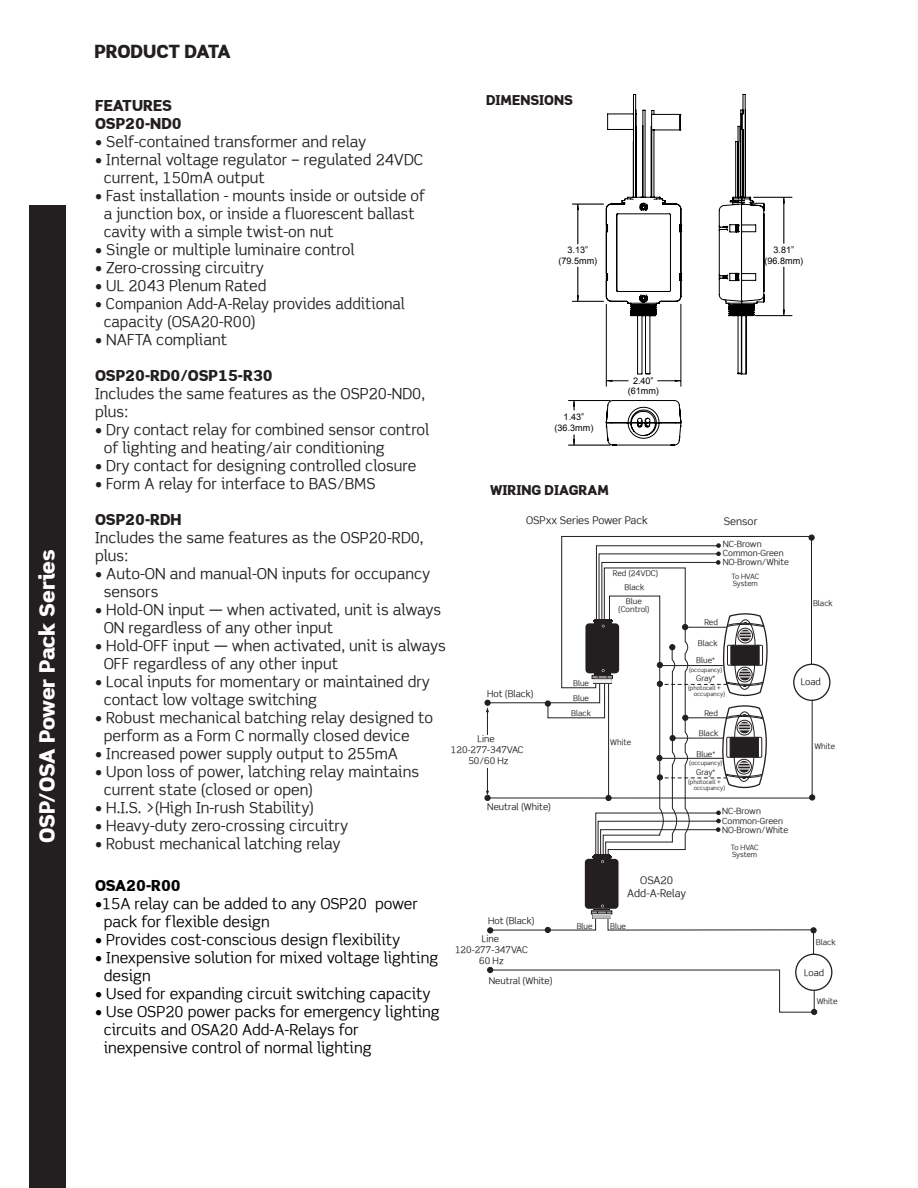
<style>
.page{position:relative;width:918px;height:1188px;background:#fff}
.page>*{position:absolute;margin:0;border:0;box-sizing:border-box;transform-origin:0 0}
.Sidebar_Title{font:900 21px "Scene Alt";color:#fff}
.t1{font:900 18px "Scene Alt";letter-spacing:-.02em;color:#231f20}
.Bullets{font:15px/18px "Scene Alt";color:#231f20}
.Bullets-2{font:15px/18px "Scene Alt";color:#000}
.Bullets-3{font:900 15px "Scene Alt";color:#231f20}
.Head{font:900 15px "Scene Alt";color:#000}
.Head-2{font:900 15px "Scene Alt";color:#231f20}
.Head-3{font:900 13.5px "Scene Alt";color:#231f20}
.t2{font:10.5px/12.6px "Scene";color:#231f20;text-align:center}
.t3{font:9.15px "Scene";color:#231f20}
.t4{font:9.15px/10.9px "Scene Alt";color:#231f20;text-align:center}
.t5{font:9px/10.4px "Arial";color:#000;text-align:center}
.t6{font:8.55px/18.3px "Scene";color:#231f20}
.t7{font:7.8px/7.8px "Scene";color:#231f20;text-align:center}
.t8{font:7.2px/7.2px "Scene";letter-spacing:-.02em;color:#231f20}
.t9{font:5.85px/5.8px "Scene";color:#231f20}
.s1{font-family:"Scene Alt"}
.s2{font-family:"Scene"}
</style>
<div class="page">
<div style="left:30px;top:206px;width:36px;height:982px;background:#231f20"></div>
<hr style="left:568px;top:445px;width:43px;height:1px;background:#000">
<hr style="left:568px;top:400px;width:43px;height:1px;background:#000">
<svg style="left:573px;top:435px;width:2px;height:10px"></svg>
<svg style="left:573px;top:401px;width:2px;height:9px"></svg>
<svg style="left:606px;top:400px;width:76px;height:46px"></svg>
<hr style="left:578px;top:267px;width:1px;height:34px;background:#000">
<hr style="left:578px;top:204px;width:1px;height:40px;background:#000">
<hr style="left:572px;top:301px;width:32px;height:1px;background:#000">
<hr style="left:572px;top:204px;width:32px;height:1px;background:#000">
<svg style="left:577px;top:295px;width:2px;height:6px"></svg>
<svg style="left:577px;top:204px;width:2px;height:6px"></svg>
<hr style="left:784px;top:197px;width:1px;height:47px;background:#000">
<hr style="left:784px;top:267px;width:1px;height:49px;background:#000">
<hr style="left:753px;top:197px;width:39px;height:1px;background:#000">
<hr style="left:755px;top:315px;width:37px;height:1px;background:#000">
<svg style="left:783px;top:197px;width:2px;height:6px"></svg>
<svg style="left:783px;top:310px;width:2px;height:6px"></svg>
<svg style="left:719px;top:94px;width:45px;height:280px"></svg>
<hr style="left:606px;top:304px;width:1px;height:83px;background:#000">
<hr style="left:681px;top:304px;width:1px;height:83px;background:#000">
<svg style="left:607px;top:380px;width:74px;height:2px"></svg>
<svg style="left:606px;top:94px;width:75px;height:280px"></svg>
<div style="left:793px;top:664px;width:38px;height:37px;border:1px solid #231f20;border-radius:50%"></div>
<div style="left:795px;top:954px;width:37px;height:37px;border:1px solid #231f20;border-radius:50%"></div>
<svg style="left:487px;top:967px;width:330px;height:48px"></svg>
<div style="left:585px;top:859px;width:34px;height:50px;background:#231f20;border-radius:4px"></div>
<svg style="left:485px;top:535px;width:330px;height:329px"></svg>
<svg style="left:487px;top:905px;width:329px;height:50px"></svg>
<p class="Sidebar_Title" style="left:34px;top:843px;width:295px;rotate:-90deg">OSP/OSA Power Pack Series</p>
<p class="t1" style="left:94px;top:40px;width:138px">PRODUCT DATA</p>
<p class="Head-3" style="left:486px;top:91px;width:88px">DIMENSIONS</p>
<p class="Head-2" style="left:95px;top:96px;width:78px">FEATURES</p>
<p class="Bullets-3" style="left:95px;top:114px;width:88px">OSP20-ND0</p>
<p class="Bullets" style="left:95px;top:132px;width:273px">• Self-contained transformer and relay</p>
<p class="Bullets" style="left:104px;top:150px;width:321px;text-indent:-9px">• Internal voltage regulator – regulated 24VDC current, 150mA output</p>
<p class="Bullets" style="left:104px;top:186px;width:323px;text-indent:-9px">• Fast installation - mounts inside or outside of a junction box, or inside a fluorescent ballast cavity with a simple twist-on nut</p>
<p class="Bullets" style="left:95px;top:240px;width:261px">• Single or multiple luminaire control</p>
<p class="Bullets" style="left:95px;top:258px;width:171px">• Zero-crossing circuitry</p>
<p class="Bullets" style="left:95px;top:276px;width:173px">• UL 2043 Plenum Rated</p>
<p class="Bullets" style="left:104px;top:294px;width:303px;text-indent:-9px">• Companion Add-A-Relay provides additional capacity (OSA20-R00)</p>
<p class="Bullets" style="left:95px;top:330px;width:134px">• NAFTA compliant</p>
<p class="Bullets-3" style="left:95px;top:366px;width:179px">OSP20-RD0/OSP15-R30</p>
<p class="Bullets" style="left:95px;top:384px;width:332px">Includes the same features as the OSP20-ND0,</p>
<p class="Bullets" style="left:95px;top:402px;width:35px">plus:</p>
<p class="Bullets" style="left:104px;top:420px;width:327px;text-indent:-9px">• Dry contact relay for combined sensor control of lighting and heating/air conditioning</p>
<p class="Bullets" style="left:95px;top:456px;width:323px">• Dry contact for designing controlled closure</p>
<p class="Bullets" style="left:95px;top:474px;width:282px">• Form A relay for interface to BAS/BMS</p>
<p class="Bullets-3" style="left:95px;top:510px;width:88px">OSP20-RDH</p>
<p class="Bullets" style="left:95px;top:528px;width:330px">Includes the same features as the OSP20-RD0,</p>
<p class="Bullets" style="left:95px;top:546px;width:35px">plus:</p>
<p class="Bullets" style="left:104px;top:564px;width:328px;text-indent:-9px">• Auto-ON and manual-ON inputs for occupancy sensors</p>
<p class="Bullets" style="left:104px;top:600px;width:339px;text-indent:-9px">• Hold-ON input — when activated, unit is always<br>ON regardless of any other input</p>
<p class="Bullets" style="left:104px;top:636px;width:344px;text-indent:-9px">• Hold-OFF input — when activated, unit is always<br>OFF regardless of any other input</p>
<p class="Bullets" style="left:104px;top:672px;width:328px;text-indent:-9px">• Local inputs for momentary or maintained dry contact low voltage switching</p>
<p class="Bullets" style="left:104px;top:708px;width:331px;text-indent:-9px">• Robust mechanical batching relay designed to perform as a Form C normally closed device</p>
<p class="Bullets" style="left:95px;top:744px;width:304px">• Increased power supply output to 255mA</p>
<p class="Bullets" style="left:104px;top:762px;width:317px;text-indent:-9px">• Upon loss of power, latching relay maintains current state (closed or open)</p>
<p class="Bullets" style="left:95px;top:798px;width:221px">• H.I.S. &gt;(High In-rush Stability)</p>
<p class="Bullets" style="left:95px;top:816px;width:255px">• Heavy-duty zero-crossing circuitry</p>
<p class="Bullets" style="left:95px;top:834px;width:247px">• Robust mechanical latching relay</p>
<p class="Head" style="left:95px;top:876px;width:87px">OSA20-R00</p>
<p class="Bullets-2" style="left:104px;top:894px;width:316px;text-indent:-9px">•15A relay can be added to any OSP20 power pack for flexible design</p>
<p class="Bullets-2" style="left:95px;top:930px;width:307px">• Provides cost-conscious design flexibility</p>
<p class="Bullets-2" style="left:104px;top:948px;width:336px;text-indent:-9px">• Inexpensive solution for mixed voltage lighting design</p>
<p class="Bullets-2" style="left:95px;top:984px;width:337px">• Used for expanding circuit switching capacity</p>
<p class="Bullets-2" style="left:104px;top:1002px;width:338px;text-indent:-9px">• Use OSP20 power packs for emergency lighting circuits and OSA20 Add-A-Relays for inexpensive control of normal lighting</p>
<p class="t5" style="left:558px;top:245px;width:40px">3.13” (79.5mm)</p>
<p class="t5" style="left:764px;top:245px;width:40px">3.81” (96.8mm)</p>
<p class="t5" style="left:628px;top:376px;width:33px">2.40” (61mm)</p>
<p class="t5" style="left:555px;top:412px;width:40px">1.43” (36.3mm)</p>
<p class="Head-3" style="left:490px;top:481px;width:120px">WIRING DIAGRAM</p>
<p class="t2" style="left:526px;top:514px;width:123px">OSPxx Series Power Pack</p>
<p class="t2" style="left:724px;top:514px;width:35px">Sensor</p>
<p class="t6" style="left:723px;top:535px;width:68px">NC-Brown<br>NO-Brown/White</p>
<p class="t6" style="left:723px;top:544px;width:62px">Common-Green</p>
<p class="t8" style="left:732px;top:573px;width:29px">To HVAC<br>System</p>
<p class="t7" style="left:613px;top:569px;width:47px">Red (<span class="s1">24</span>VDC)</p>
<p class="t7" style="left:625px;top:583px;width:21px">Black</p>
<p class="t7" style="left:618px;top:597px;width:33px">Blue (Control)</p>
<p class="t7" style="left:813px;top:599px;width:21px">Black</p>
<p class="t7" style="left:704px;top:618px;width:15px">Red</p>
<p class="t7" style="left:698px;top:639px;width:21px">Black</p>
<p class="t7" style="left:696px;top:657px;width:20px">Blue*</p>
<p class="t9" style="left:689px;top:667px;width:35px">(occupancy)</p>
<p class="t7" style="left:696px;top:674px;width:21px">Gray*</p>
<p class="t9" style="left:694px;top:685px;width:33px;text-indent:-6px">(photocell + occupancy)</p>
<p class="t3" style="left:801px;top:676px;width:22px">Load</p>
<p class="t7" style="left:573px;top:676px;width:17px;line-height:14.9px;text-align:left">Blue<br>Blue</p>
<p class="t3" style="left:487px;top:688px;width:48px">Hot (Black)</p>
<p class="t7" style="left:704px;top:709px;width:15px">Red</p>
<p class="t7" style="left:699px;top:729px;width:21px">Black</p>
<p class="t7" style="left:571px;top:709px;width:21px">Black</p>
<p class="t4" style="left:451px;top:734px;width:74px"><span class="s2">Line<br></span>120-277-347VAC<br>50/60 Hz</p>
<p class="t7" style="left:610px;top:739px;width:22px">White</p>
<p class="t7" style="left:814px;top:742px;width:22px">White</p>
<p class="t7" style="left:696px;top:750px;width:20px">Blue*</p>
<p class="t9" style="left:689px;top:760px;width:35px">(occupancy)</p>
<p class="t7" style="left:696px;top:768px;width:21px">Gray*</p>
<p class="t9" style="left:694px;top:779px;width:33px;text-indent:-6px">(photocell + occupancy)</p>
<p class="t3" style="left:487px;top:801px;width:65px">Neutral (White)</p>
<p class="t6" style="left:722px;top:802px;width:68px">NC-Brown<br>NO-Brown/White</p>
<p class="t6" style="left:722px;top:811px;width:62px">Common-Green</p>
<p class="t8" style="left:731px;top:844px;width:29px">To HVAC<br>System</p>
<p class="t2" style="left:627px;top:874px;width:60px">OSA<span class="s1">20<br></span>Add-A-Relay</p>
<p class="t3" style="left:488px;top:915px;width:48px">Hot (Black)</p>
<p class="t7" style="left:577px;top:922px;width:17px">Blue</p>
<p class="t7" style="left:610px;top:922px;width:17px">Blue</p>
<p class="t4" style="left:455px;top:933px;width:74px"><span class="s2">Line<br></span>120-277-347<span class="s2">VAC<br></span>60 <span class="s2">Hz</span></p>
<p class="t7" style="left:816px;top:938px;width:21px">Black</p>
<p class="t3" style="left:804px;top:967px;width:22px">Load</p>
<p class="t3" style="left:489px;top:975px;width:65px">Neutral (White)</p>
<p class="t7" style="left:817px;top:997px;width:22px">White</p>
</div>
